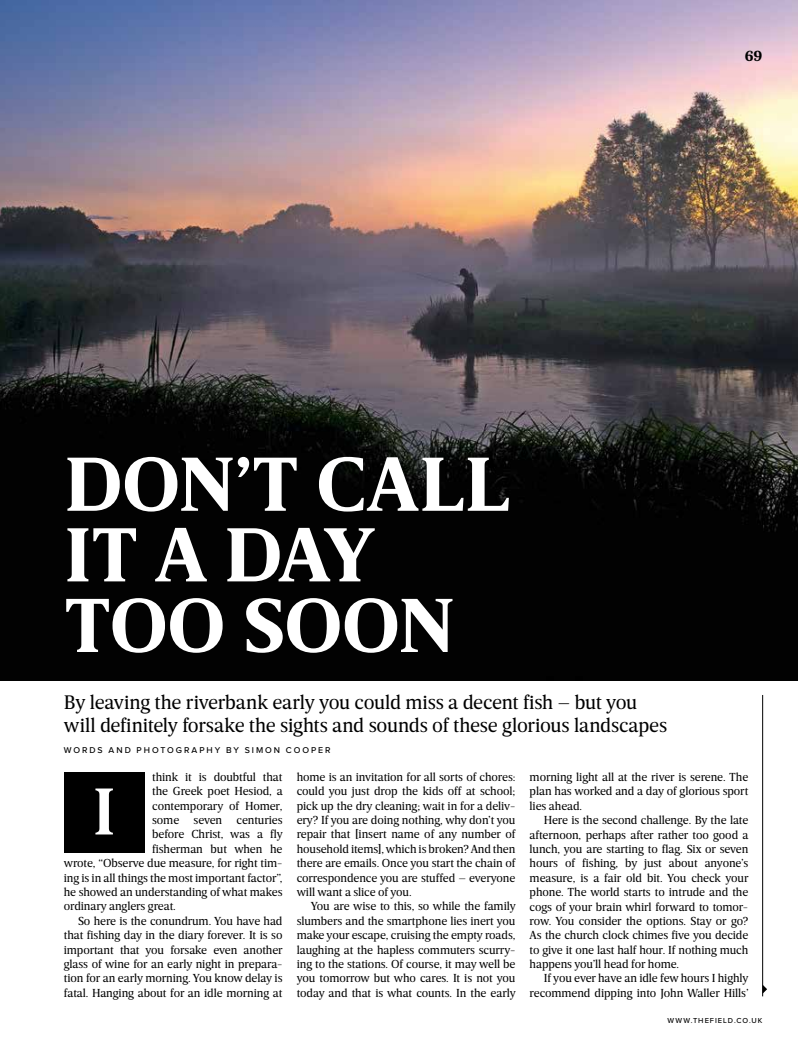
<style>
.page{position:relative;width:798px;height:1046px;background:#fff}
.page>*{position:absolute;margin:0;border:0;box-sizing:border-box;transform-origin:0 0}
.t1{font:700 78.12px/70.5px "Breve News";letter-spacing:-.005em;color:#fff}
.t2{font:600 67.62px "Breve News";color:#fff}
.t3{font:20px/22.5px "Breve News";letter-spacing:-.015em;color:#000}
.t4{font:700 15px "Breve News";color:#000}
.t5{font:11.88px/14.4px "Breve News";letter-spacing:-.01em;color:#000;text-align:justify}
.t6{font:500 8.75px "Proxima Nova";letter-spacing:.225em;color:#000}
.t7{font:500 7.5px "Proxima Nova";letter-spacing:.135em;color:#000}
</style>
<div class="page">
<img style="left:0;top:0;width:797px;height:680px">
<svg style="left:763px;top:984px;width:3px;height:9px"></svg>
<hr style="left:762px;top:694px;width:1px;height:302px;background:#000">
<div style="left:64px;top:772px;width:80px;height:80px;background:#000"></div>
<p class="t4" style="left:744px;top:48px;width:19px">69</p>
<h1 class="t1" style="left:64px;top:451px;width:447px">DON’T CALL<br>IT A DAY<br>TOO SOON</h1>
<h3 class="t3" style="left:64px;top:691px;width:604px">By leaving the riverbank early you could miss a decent fish – but you will definitely forsake the sights and sounds of these glorious landscapes</h3>
<p class="t6" style="left:64px;top:745px;width:231px">WO RDS AND PHOTOGRA PHY BY SI MON COOPE</p>
<p class="t6" style="left:325px;top:745px;width:7px">R</p>
<p class="t5" style="left:152px;top:769px;width:132px">think it is doubtful that</p>
<p class="t5" style="left:152px;top:784px;width:132px">the Greek poet Hesiod, a</p>
<p class="t5" style="left:152px;top:798px;width:132px">contemporary of Homer,</p>
<p class="t5" style="left:152px;top:812px;width:132px">some seven centuries</p>
<p class="t5" style="left:152px;top:827px;width:132px">before Christ, was a fly</p>
<p class="t5" style="left:152px;top:841px;width:132px">fisherman but when he</p>
<p class="t5" style="left:64px;top:856px;width:220px">wrote, “Observe due measure, for right tim-</p>
<p class="t5" style="left:64px;top:870px;width:220px">ing is in all things the most important factor”,</p>
<p class="t5" style="left:64px;top:884px;width:220px">he showed an understanding of what makes</p>
<p class="t5" style="left:64px;top:899px;width:113px">ordinary anglers great.</p>
<p class="t5" style="left:78px;top:913px;width:206px">So here is the conundrum. You have had</p>
<p class="t5" style="left:64px;top:927px;width:220px">that fishing day in the diary forever. It is so</p>
<p class="t5" style="left:64px;top:942px;width:220px">important that you forsake even another</p>
<p class="t5" style="left:64px;top:956px;width:220px">glass of wine for an early night in prepara-</p>
<p class="t5" style="left:64px;top:971px;width:220px">tion for an early morning. You know delay is</p>
<p class="t5" style="left:64px;top:985px;width:220px">fatal. Hanging about for an idle morning at</p>
<h2 class="t2" style="left:93px;top:773px;width:25px">I</h2>
<p class="t5" style="left:296px;top:769px;width:220px">home is an invitation for all sorts of chores: could you just drop the kids off at school; pick up the dry cleaning; wait in for a deliv&shy;ery? If you are doing nothing, why don’t you repair that [insert name of any number of household items], which is broken? And then there are emails. Once you start the chain of correspondence you are stuffed – everyone will want a slice of you.</p>
<p class="t5" style="left:296px;top:899px;width:220px;text-indent:14px">You are wise to this, so while the family slumbers and the smartphone lies inert you make your escape, cruising the empty roads, laughing at the hapless commuters scurry&shy;ing to the stations. Of course, it may well be you tomorrow but who cares. It is not you today and that is what counts. In the early</p>
<p class="t5" style="left:529px;top:769px;width:220px">morning light all at the river is serene. The plan has worked and a day of glorious sport lies ahead.</p>
<p class="t5" style="left:529px;top:813px;width:220px;text-indent:14px">Here is the second challenge. By the late afternoon, perhaps after rather too good a lunch, you are starting to flag. Six or seven hours of fishing, by just about anyone’s measure, is a fair old bit. You check your phone. The world starts to intrude and the cogs of your brain whirl forward to tomor&shy;row. You consider the options. Stay or go?<br>As the church clock chimes five you decide to give it one last half hour. If nothing much happens you’ll head for home.</p>
<p class="t5" style="left:529px;top:971px;width:220px;text-align:right">If you ever have an idle few hours I highly recommend dipping into John Waller Hills’</p>
<p class="t7" style="left:667px;top:1015px;width:96px">WWW.THEFIELD.CO.UK</p>
</div>
